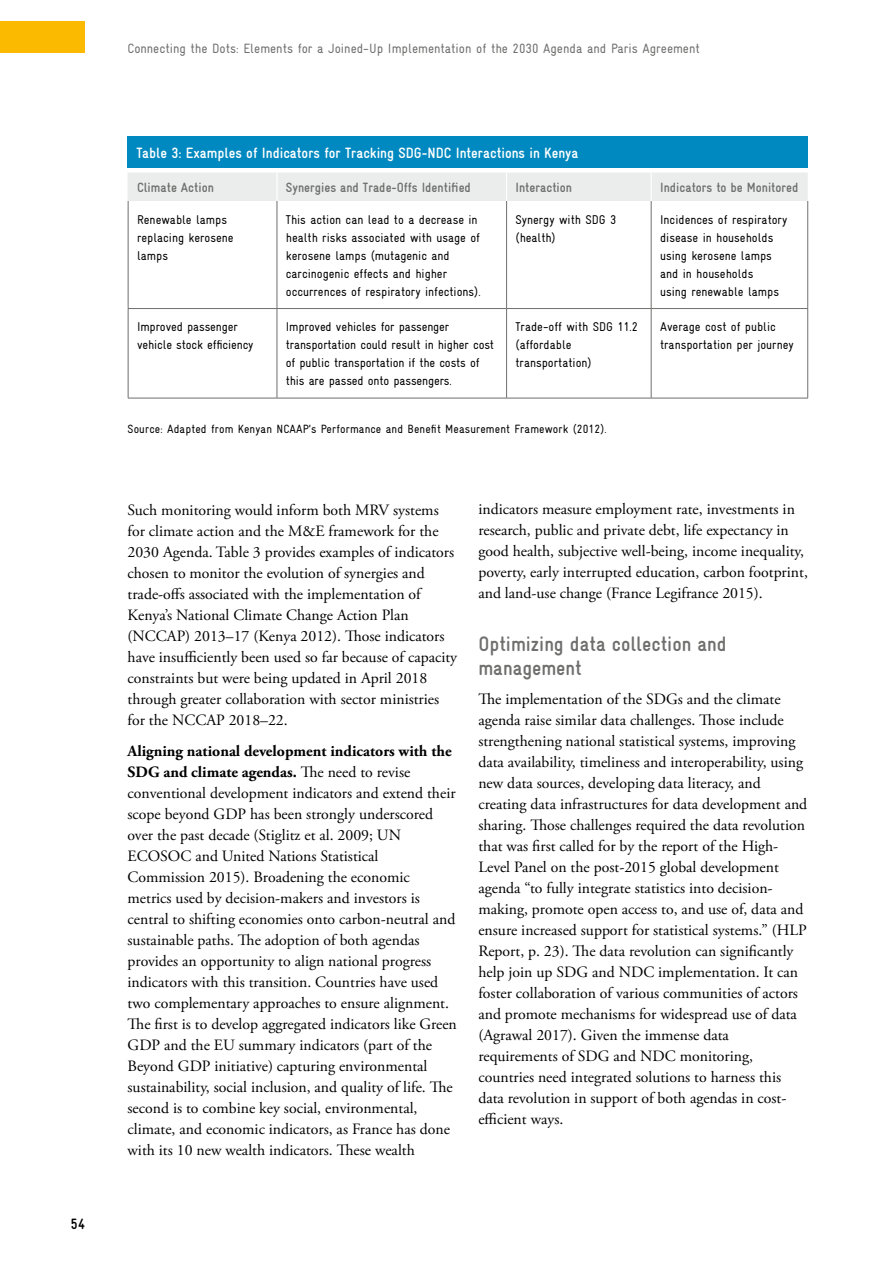
<style>
.page{position:relative;width:893px;height:1263px;background:#fff}
.page>*{position:absolute;margin:0;border:0;box-sizing:border-box;transform-origin:0 0}
.t1{font:700 condensed 21px/24px "Gravur";color:#6f6f6e}
.t2{font:15.75px/21px "Adobe Garamond Pro";color:#000}
.t3{font:700 condensed 15px "Gravur";color:#fff}
.t4{font:700 condensed 15px "Gravur";color:#000}
.t5{font:condensed 13.5px "Gravur";color:#6f6f6e}
.t6{font:700 condensed 13.5px "Gravur";color:#6f6f6e}
.t7{font:condensed 12.75px/18px "Gravur";color:#000}
.t8{font:condensed 12px "Gravur";letter-spacing:.01em;color:#000}
.s1{font-weight:700}
</style>
<div class="page">
<div style="left:0;top:21px;width:85px;height:31px;background:#fbba00"></div>
<div style="left:128px;top:137px;width:680px;height:31px;background:#0089c0"></div>
<hr style="left:128px;top:201px;width:1px;height:107px;background:#6f6f6e">
<hr style="left:277px;top:201px;width:1px;height:107px;background:#6f6f6e">
<hr style="left:506px;top:201px;width:1px;height:107px;background:#6f6f6e">
<hr style="left:651px;top:201px;width:1px;height:107px;background:#6f6f6e">
<hr style="left:807px;top:201px;width:1px;height:107px;background:#6f6f6e">
<hr style="left:506px;top:309px;width:1px;height:89px;background:#6f6f6e">
<hr style="left:651px;top:309px;width:1px;height:89px;background:#6f6f6e">
<hr style="left:807px;top:309px;width:1px;height:89px;background:#6f6f6e">
<hr style="left:277px;top:308px;width:230px;height:1px;background:#6f6f6e">
<hr style="left:507px;top:308px;width:144px;height:1px;background:#6f6f6e">
<hr style="left:651px;top:308px;width:157px;height:1px;background:#6f6f6e">
<hr style="left:128px;top:398px;width:149px;height:1px;background:#6f6f6e">
<hr style="left:277px;top:398px;width:230px;height:1px;background:#6f6f6e">
<hr style="left:507px;top:398px;width:144px;height:1px;background:#6f6f6e">
<hr style="left:651px;top:398px;width:157px;height:1px;background:#6f6f6e">
<hr style="left:128px;top:308px;width:149px;height:1px;background:#6f6f6e">
<hr style="left:128px;top:309px;width:1px;height:89px;background:#6f6f6e">
<hr style="left:277px;top:309px;width:1px;height:89px;background:#6f6f6e">
<div style="left:128px;top:173px;width:680px;height:28px;background:#ebecec"></div>
<p class="t4" style="left:71px;top:1215px;width:16px">54</p>
<p class="t5" style="left:128px;top:40px;width:574px">Connecting the Dots: Elements for a Joined-Up Implementation of the 2030 Agenda and Paris Agreement</p>
<p class="t3" style="left:136px;top:145px;width:443px">Table 3: Examples of Indicators for Tracking SDG-NDC Interactions in Kenya</p>
<p class="t6" style="left:137px;top:180px;width:78px">Climate Action</p>
<p class="t6" style="left:286px;top:180px;width:187px">Synergies and Trade-Offs Identified</p>
<p class="t6" style="left:515px;top:180px;width:58px">Interaction</p>
<p class="t6" style="left:660px;top:180px;width:140px">Indicators to be Monitored</p>
<p class="t7" style="left:137px;top:210px;width:98px">Renewable lamps replacing kerosene lamps</p>
<p class="t7" style="left:286px;top:210px;width:196px">This action can lead to a decrease in health risks associated with usage of kerosene lamps (mutagenic and carcinogenic effects and higher occurrences of respiratory infections).</p>
<p class="t7" style="left:515px;top:210px;width:102px">Synergy with SDG 3 (health)</p>
<p class="t7" style="left:660px;top:210px;width:129px">Incidences of respiratory disease in households using kerosene lamps and in households<br>using renewable lamps</p>
<p class="t7" style="left:137px;top:318px;width:118px">Improved passenger vehicle stock efficiency</p>
<p class="t7" style="left:286px;top:318px;width:210px">Improved vehicles for passenger transportation could result in higher cost of public transportation if the costs of this are passed onto passengers.</p>
<p class="t7" style="left:515px;top:318px;width:124px">Trade-off with SDG 11.2 (affordable transportation)</p>
<p class="t7" style="left:660px;top:318px;width:135px">Average cost of public transportation per journey</p>
<p class="t8" style="left:128px;top:422px;width:479px">Source: Adapted from Kenyan NCAAP’s Performance and Benefit Measurement Framework (2012).</p>
<p class="t2" style="left:128px;top:500px;width:331px">Such monitoring would inform both MRV systems for climate action and the M&amp;E framework for the 2030 Agenda. Table 3 provides examples of indicators chosen to monitor the evolution of synergies and trade-offs associated with the implementation of Kenya’s National Climate Change Action Plan (NCCAP) 2013–17 (Kenya 2012). Those indicators have insufficiently been used so far because of capacity constraints but were being updated in April 2018 through greater collaboration with sector ministries for the NCCAP 2018–22.</p>
<p class="t2" style="left:128px;top:741px;width:331px"><span class="s1">Aligning national development indicators with the SDG and climate agendas.</span> The need to revise conventional development indicators and extend their scope beyond GDP has been strongly underscored over the past decade (Stiglitz et al. 2009; UN ECOSOC and United Nations Statistical Commission 2015). Broadening the economic metrics used by decision-makers and investors is central to shifting economies onto carbon-neutral and sustainable paths. The adoption of both agendas provides an opportunity to align national progress indicators with this transition. Countries have used two complementary approaches to ensure alignment.<br>The first is to develop aggregated indicators like Green GDP and the EU summary indicators (part of the Beyond GDP initiative) capturing environmental sustainability, social inclusion, and quality of life. The second is to combine key social, environmental, climate, and economic indicators, as France has done with its 10 new wealth indicators. These wealth</p>
<p class="t2" style="left:478px;top:499px;width:331px">indicators measure employment rate, investments in research, public and private debt, life expectancy in good health, subjective well-being, income inequality, poverty, early interrupted education, carbon footprint, and land-use change (France Legifrance 2015).</p>
<h1 class="t1" style="left:478px;top:632px;width:250px">Optimizing data collection and management</h1>
<p class="t2" style="left:478px;top:689px;width:330px">The implementation of the SDGs and the climate agenda raise similar data challenges. Those include strengthening national statistical systems, improving data availability, timeliness and interoperability, using new data sources, developing data literacy, and creating data infrastructures for data development and sharing. Those challenges required the data revolution that was first called for by the report of the High-Level Panel on the post-2015 global development agenda “to fully integrate statistics into decision&shy;making, promote open access to, and use of, data and ensure increased support for statistical systems.” (HLP Report, p. 23). The data revolution can significantly help join up SDG and NDC implementation. It can foster collaboration of various communities of actors and promote mechanisms for widespread use of data (Agrawal 2017). Given the immense data requirements of SDG and NDC monitoring, countries need integrated solutions to harness this data revolution in support of both agendas in cost&shy;efficient ways.</p>
</div>
